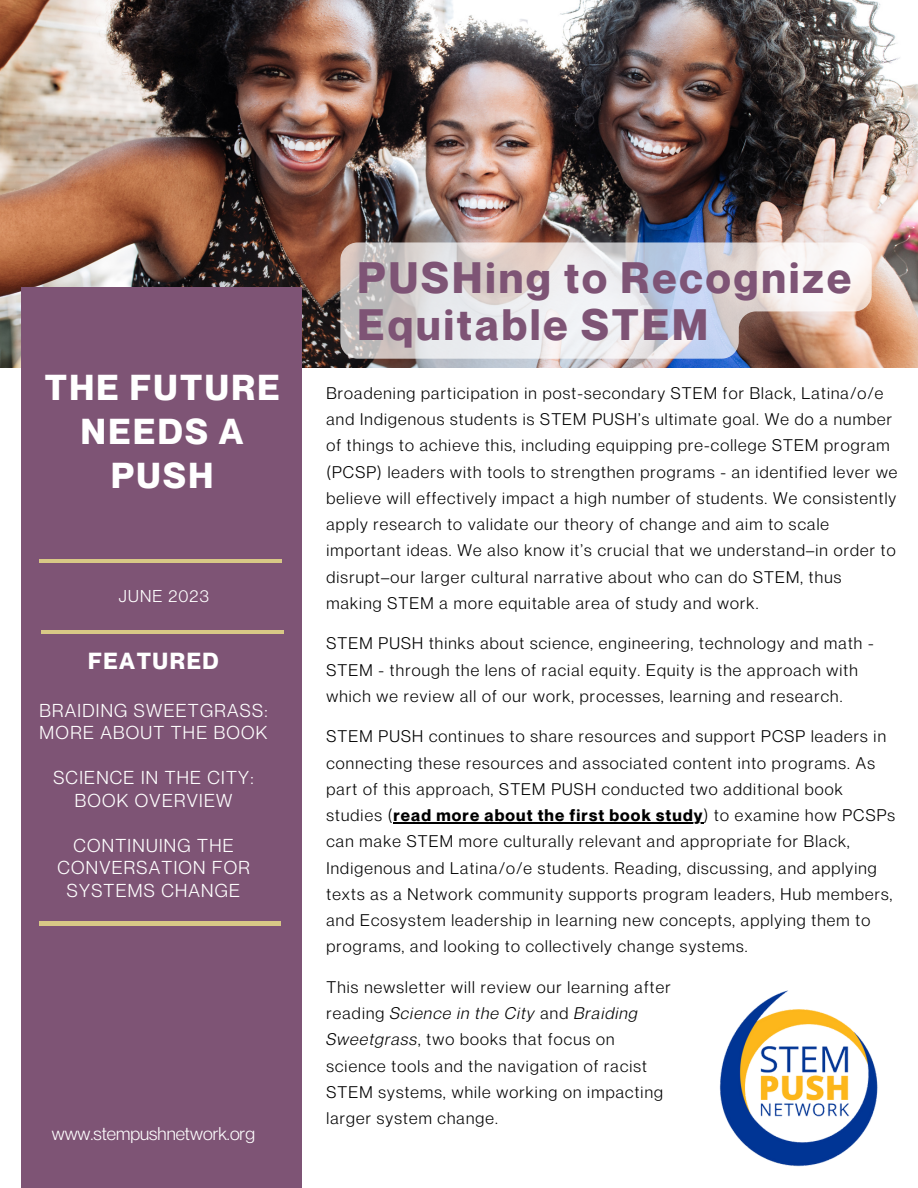
<style>
.page{position:relative;width:918px;height:1188px;background:#fff}
.page>*{position:absolute;margin:0;border:0;box-sizing:border-box;transform-origin:0 0}
.t1{font:700 43.05px/47.2px "Neue Montreal";letter-spacing:.07em;color:#7e5475}
.t2{font:700 35.25px/43.8px "Neue Montreal";letter-spacing:.07em;color:#fff;text-align:center}
.t3{font:700 22.8px "Neue Montreal";letter-spacing:.07em;color:#fff}
.t4{font:18.3px/22.5px "Neue Montreal";letter-spacing:.07em;color:#fff;text-align:center}
.t5{font:18px "Neue Montreal";color:#fff}
.t6{font:16.8px "Neue Montreal";letter-spacing:.07em;color:#fff}
.t7{font:16.5px/26.2px "Neue Montreal";letter-spacing:.07em;color:#000}
.t8{font:italic 16.5px "Neue Montreal";letter-spacing:.07em;color:#000}
.s1{font-weight:700}
.s2{font-style:normal}
.s3{font-style:italic}
</style>
<div class="page">
<img style="left:0;top:0;width:918px;height:368px">
<div style="left:21px;top:287px;width:281px;height:901px;background:#7e5475"></div>
<hr style="left:39px;top:922px;width:242px;height:3px;background:#d8c886">
<hr style="left:39px;top:560px;width:242px;height:3px;background:#d8c886">
<hr style="left:41px;top:630px;width:242px;height:3px;background:#d8c886">
<hr style="left:393px;top:823px;width:311px;height:1px;background:#000">
<img style="left:719px;top:990px;width:159px;height:177px">
<svg style="left:340px;top:242px;width:532px;height:117px"></svg>
<p class="t2" style="left:45px;top:365px;width:237px">THE FUTURE<br>NEEDS A<br>PUSH</p>
<p class="t6" style="left:119px;top:585px;width:91px">JUNE 2023</p>
<p class="t3" style="left:88px;top:647px;width:132px">FEATURED</p>
<p class="t4" style="left:39px;top:699px;width:230px;text-align:left">BRAIDING SWEETGRASS:<br>MORE ABOUT THE BOOK</p>
<p class="t4" style="left:53px;top:766px;width:202px">SCIENCE IN THE CITY:<br>BOOK OVERVIEW</p>
<p class="t4" style="left:57px;top:834px;width:194px">CONTINUING THE<br>CONVERSATION FOR<br>SYSTEMS CHANGE</p>
<p class="t5" style="left:52px;top:1123px;width:205px">www.stempushnetwork.org</p>
<p class="t1" style="left:358px;top:253px;width:495px">PUSHing to Recognize<br>Equitable STEM</p>
<p class="t7" style="left:326px;top:380px;width:573px">Broadening participation in post-secondary STEM for Black, Latina/o/e and Indigenous students is STEM PUSH’s ultimate goal. We do a number of things to achieve this, including equipping pre-college STEM program (PCSP) leaders with tools to strengthen programs - an identified lever we believe will effectively impact a high number of students. We consistently apply research to validate our theory of change and aim to scale important ideas. We also know it’s crucial that we understand–in order to disrupt–our larger cultural narrative about who can do STEM, thus making STEM a more equitable area of study and work.</p>
<p class="t7" style="left:326px;top:630px;width:549px">STEM PUSH thinks about science, engineering, technology and math -<br>STEM - through the lens of racial equity. Equity is the approach with which we review all of our work, processes, learning and research.</p>
<p class="t7" style="left:326px;top:723px;width:570px">STEM PUSH continues to share resources and support PCSP leaders in connecting these resources and associated content into programs. As part of this approach, STEM PUSH conducted two additional book studies (<span class="s1">read more about the first book study</span>) to examine how PCSPs can make STEM more culturally relevant and appropriate for Black, Indigenous and Latina/o/e students. Reading, discussing, and applying texts as a Network community supports program leaders, Hub members, and Ecosystem leadership in learning new concepts, applying them to programs, and looking to collectively change systems.</p>
<p class="t7" style="left:326px;top:974px;width:346px">This newsletter will review our learning after</p>
<p class="t8" style="left:326px;top:1003px;width:313px"><span class="s2">reading</span> Science in the City <span class="s2">and</span> Braiding</p>
<p class="t7" style="left:326px;top:1026px;width:290px"><span class="s3">Sweetgrass</span>, two books that focus on</p>
<p class="t7" style="left:326px;top:1052px;width:322px">science tools and the navigation of racist</p>
<p class="t7" style="left:326px;top:1079px;width:338px">STEM systems, while working on impacting</p>
<p class="t7" style="left:326px;top:1105px;width:173px">larger system change.</p>
</div>
